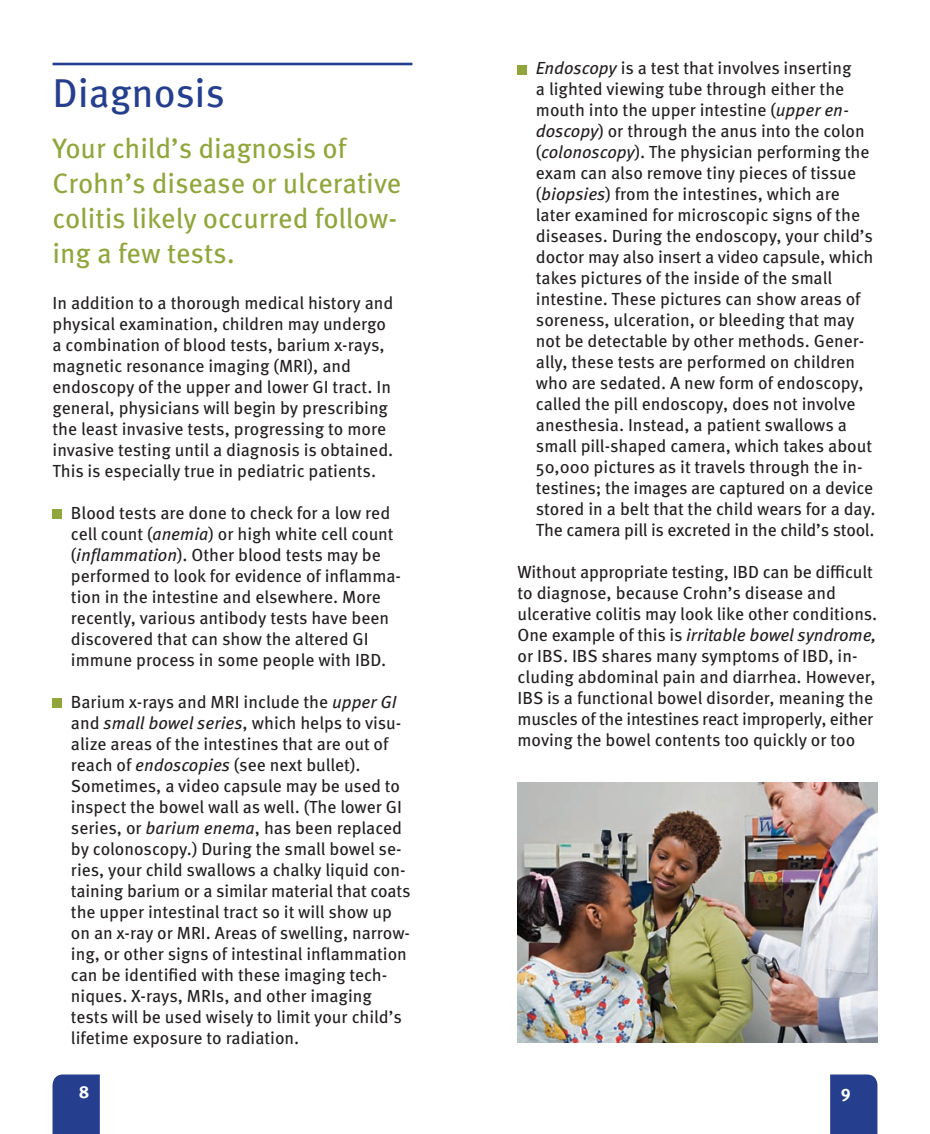
<style>
.page{position:relative;width:930px;height:1134px;background:#fff}
.page>*{position:absolute;margin:0;border:0;box-sizing:border-box;transform-origin:0 0}
.t1{font:40.25px "Meta Pro";letter-spacing:-.005em;color:#253f8e}
.t2{font:28px/35px "Meta Pro";letter-spacing:-.005em;color:#90a63b}
.t3{font:17.5px/21px "Meta Pro";color:#231f20}
.t4{font:700 17.5px "Meta Pro";color:#fff}
.s1{font-style:italic}
</style>
<div class="page">
<div style="left:830px;top:1074px;width:47px;height:60px;background:#253f8e"></div>
<div style="left:52px;top:1074px;width:48px;height:60px;background:#253f8e"></div>
<div style="left:517px;top:65px;width:10px;height:9px;background:#90a63b"></div>
<hr style="left:52px;top:63px;width:360px;height:2px;background:#253f8e">
<div style="left:52px;top:509px;width:10px;height:10px;background:#90a63b"></div>
<div style="left:52px;top:698px;width:10px;height:10px;background:#90a63b"></div>
<img style="left:517px;top:783px;width:360px;height:260px">
<h1 class="t1" style="left:52px;top:80px;width:174px">Diagnosis</h1>
<h2 class="t2" style="left:52px;top:134px;width:350px">Your child’s diagnosis of<br>Crohn’s disease or ulcerative colitis likely occurred follow&shy;ing a few tests.</h2>
<p class="t3" style="left:52px;top:294px;width:342px">In addition to a thorough medical history and physical examination, children may undergo a combination of blood tests, barium x-rays, magnetic resonance imaging (MRI), and endoscopy of the upper and lower GI tract. In general, physicians will begin by prescribing the least invasive tests, progressing to more invasive testing until a diagnosis is obtained.<br>This is especially true in pediatric patients.</p>
<p class="t3" style="left:71px;top:504px;width:331px">Blood tests are done to check for a low red cell count (<span class="s1">anemia</span>) or high white cell count (<span class="s1">inflammation</span>). Other blood tests may be performed to look for evidence of inflamma&shy;tion in the intestine and elsewhere. More recently, various antibody tests have been discovered that can show the altered GI immune process in some people with IBD.</p>
<p class="t3" style="left:71px;top:693px;width:341px">Barium x-rays and MRI include the <span class="s1">upper GI </span>and <span class="s1">small bowel series</span>, which helps to visu&shy;alize areas of the intestines that are out of reach of <span class="s1">endoscopies</span> (see next bullet).<br>Sometimes, a video capsule may be used to inspect the bowel wall as well. (The lower GI series, or <span class="s1">barium enema</span>, has been replaced by colonoscopy.) During the small bowel se&shy;ries, your child swallows a chalky liquid con&shy;taining barium or a similar material that coats the upper intestinal tract so it will show up on an x-ray or MRI. Areas of swelling, narrow&shy;ing, or other signs of intestinal inflammation can be identified with these imaging tech&shy;niques. X-rays, MRIs, and other imaging tests will be used wisely to limit your child’s lifetime exposure to radiation.</p>
<p class="t3" style="left:535px;top:60px;width:341px"><span class="s1">Endoscopy</span> is a test that involves inserting<br>a lighted viewing tube through either the mouth into the upper intestine (<span class="s1">upper en&shy;doscopy</span>) or through the anus into the colon (<span class="s1">colonoscopy</span>). The physician performing the exam can also remove tiny pieces of tissue (<span class="s1">biopsies</span>) from the intestines, which are later examined for microscopic signs of the diseases. During the endoscopy, your child’s doctor may also insert a video capsule, which takes pictures of the inside of the small intestine. These pictures can show areas of soreness, ulceration, or bleeding that may not be detectable by other methods. Gener&shy;ally, these tests are performed on children who are sedated. A new form of endoscopy, called the pill endoscopy, does not involve anesthesia. Instead, a patient swallows a small pill-shaped camera, which takes about 50,000 pictures as it travels through the in&shy;testines; the images are captured on a device stored in a belt that the child wears for a day.<br>The camera pill is excreted in the child’s stool.</p>
<p class="t3" style="left:517px;top:564px;width:361px">Without appropriate testing, IBD can be difficult to diagnose, because Crohn’s disease and ulcerative colitis may look like other conditions.<br>One example of this is <span class="s1">irritable bowel syndrome, </span>or IBS. IBS shares many symptoms of IBD, in&shy;cluding abdominal pain and diarrhea. However, IBS is a functional bowel disorder, meaning the muscles of the intestines react improperly, either moving the bowel contents too quickly or too</p>
<p class="t4" style="left:79px;top:1086px;width:12px">8</p>
<p class="t4" style="left:840px;top:1086px;width:11px">9</p>
</div>
